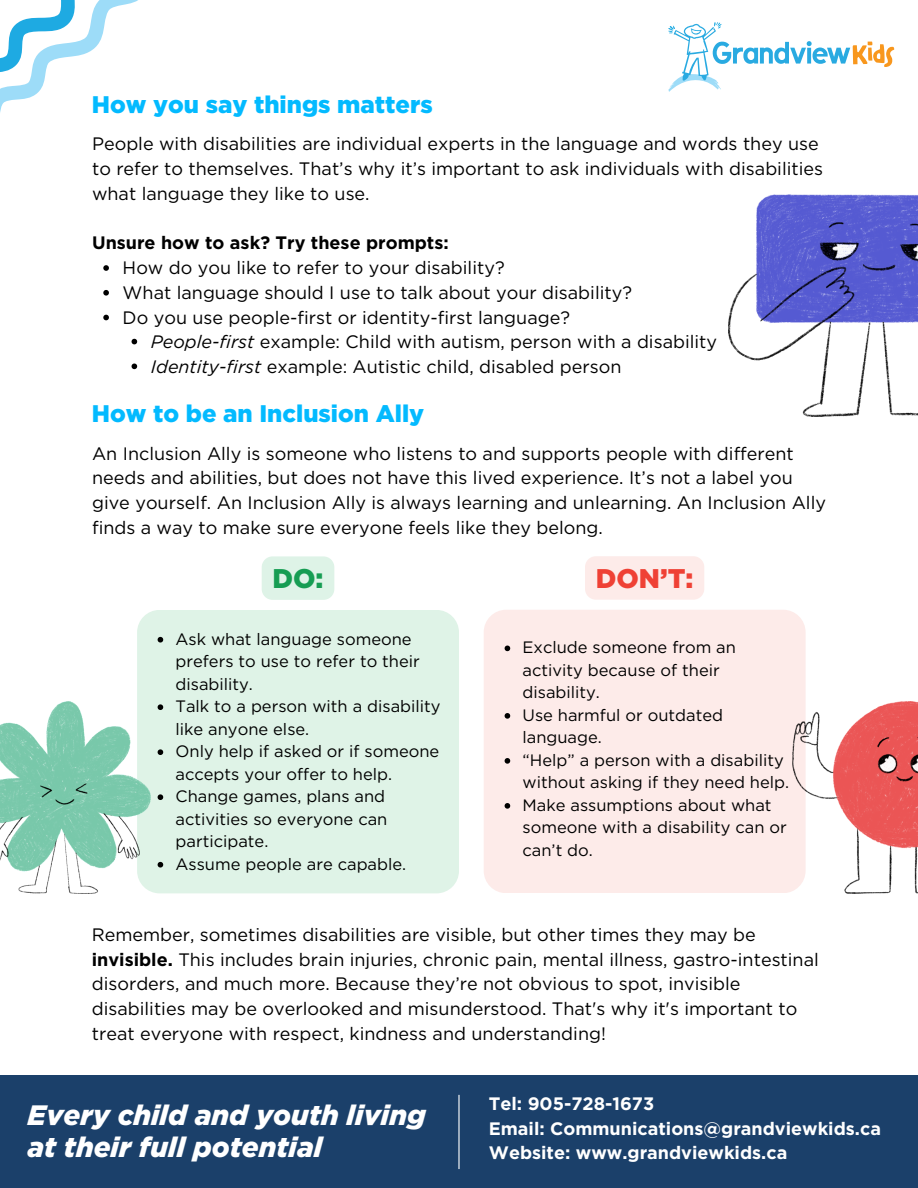
<style>
.page{position:relative;width:918px;height:1188px;background:#fff}
.page>*{position:absolute;margin:0;border:0;box-sizing:border-box;transform-origin:0 0}
.t1{font:italic 900 28.05px/31.5px "Gotham";color:#fff}
.t2{font:900 27px "Gotham";color:#ef4135}
.t3{font:900 27px "Gotham";color:#169d53}
.t4{font:900 24px "Gotham";color:#03baff}
.t5{font:18px/24.8px "Gotham";color:#000}
.t6{font:700 18px/24.8px "Gotham";color:#fff}
.t7{font:700 18px "Gotham";color:#000}
.t8{font:16.5px/22.5px "Gotham";color:#000}
.s1{font-style:italic}
.s2{font-weight:700}
</style>
<div class="page">
<svg style="left:103px;top:265px;width:6px;height:6px"></svg>
<svg style="left:103px;top:290px;width:6px;height:6px"></svg>
<svg style="left:103px;top:315px;width:6px;height:5px"></svg>
<svg style="left:132px;top:339px;width:5px;height:5px"></svg>
<svg style="left:132px;top:364px;width:5px;height:5px"></svg>
<div style="left:262px;top:556px;width:72px;height:44px;background:#def3e7"></div>
<div style="left:137px;top:610px;width:322px;height:283px;background:#dff3e7;border-radius:22px"></div>
<svg style="left:158px;top:637px;width:5px;height:6px"></svg>
<svg style="left:158px;top:704px;width:5px;height:6px"></svg>
<svg style="left:158px;top:749px;width:5px;height:6px"></svg>
<svg style="left:158px;top:794px;width:5px;height:6px"></svg>
<svg style="left:158px;top:862px;width:5px;height:6px"></svg>
<div style="left:585px;top:556px;width:119px;height:44px;background:#fdebe9;border-radius:11px"></div>
<div style="left:484px;top:610px;width:322px;height:283px;background:#fdebe9;border-radius:22px"></div>
<svg style="left:505px;top:646px;width:5px;height:5px"></svg>
<svg style="left:505px;top:713px;width:5px;height:6px"></svg>
<svg style="left:505px;top:758px;width:5px;height:6px"></svg>
<svg style="left:505px;top:803px;width:5px;height:6px"></svg>
<div style="left:0;top:1076px;width:918px;height:112px;background:#1b406a"></div>
<img style="left:729px;top:195px;width:189px;height:221px">
<img style="left:0;top:701px;width:151px;height:193px">
<img style="left:792px;top:701px;width:126px;height:193px">
<hr style="left:458px;top:1095px;width:2px;height:74px;background:#fff">
<svg style="left:668px;top:22px;width:226px;height:70px"></svg>
<svg style="left:0;top:0;width:138px;height:113px"></svg>
<p class="t4" style="left:92px;top:90px;width:342px">How you say things matters</p>
<p class="t5" style="left:92px;top:132px;width:733px">People with disabilities are individual experts in the language and words they use to refer to themselves. That’s why it’s important to ask individuals with disabilities what language they like to use.</p>
<p class="t7" style="left:92px;top:232px;width:358px">Unsure how to ask? Try these prompts:</p>
<h3 class="t5" style="left:123px;top:255px;width:384px">How do you like to refer to your disability?</h3>
<p class="t5" style="left:123px;top:280px;width:511px">What language should I use to talk about your disability?</p>
<h4 class="t5" style="left:123px;top:305px;width:449px">Do you use people-first or identity-first language?</h4>
<p class="t5" style="left:151px;top:329px;width:568px"><span class="s1">People-first</span> example: Child with autism, person with a disability</p>
<p class="t5" style="left:151px;top:354px;width:472px"><span class="s1">Identity-first</span> example: Autistic child, disabled person</p>
<p class="t4" style="left:92px;top:399px;width:334px">How to be an Inclusion Ally</p>
<p class="t5" style="left:92px;top:441px;width:736px">An Inclusion Ally is someone who listens to and supports people with different needs and abilities, but does not have this lived experience. It’s not a label you give yourself. An Inclusion Ally is always learning and unlearning. An Inclusion Ally finds a way to make sure everyone feels like they belong.</p>
<p class="t3" style="left:273px;top:562px;width:53px">DO:</p>
<h3 class="t8" style="left:176px;top:628px;width:246px">Ask what language someone prefers to use to refer to their disability.</h3>
<p class="t8" style="left:176px;top:695px;width:267px">Talk to a person with a disability like anyone else.</p>
<h1 class="t8" style="left:176px;top:740px;width:265px">Only help if asked or if someone accepts your offer to help.</h1>
<p class="t8" style="left:176px;top:785px;width:213px">Change games, plans and activities so everyone can participate.</p>
<p class="t8" style="left:176px;top:853px;width:232px">Assume people are capable.</p>
<p class="t2" style="left:596px;top:562px;width:99px">DON’T:</p>
<p class="t8" style="left:523px;top:636px;width:215px">Exclude someone from an activity because of their disability.</p>
<p class="t8" style="left:523px;top:704px;width:202px">Use harmful or outdated language.</p>
<p class="t8" style="left:523px;top:749px;width:268px">“Help” a person with a disability without asking if they need help.</p>
<h1 class="t8" style="left:523px;top:794px;width:266px">Make assumptions about what someone with a disability can or can’t do.</h1>
<p class="t5" style="left:92px;top:922px;width:729px">Remember, sometimes disabilities are visible, but other times they may be <span class="s2">invisible.</span> This includes brain injuries, chronic pain, mental illness, gastro-intestinal disorders, and much more. Because they’re not obvious to spot, invisible disabilities may be overlooked and misunderstood. That's why it's important to treat everyone with respect, kindness and understanding!</p>
<p class="t1" style="left:27px;top:1099px;width:400px">Every child and youth living at their full potential</p>
<p class="t6" style="left:489px;top:1091px;width:394px">Tel: 905-728-1673<br>Email: Communications@grandviewkids.ca<br>Website: www.grandviewkids.ca</p>
</div>
